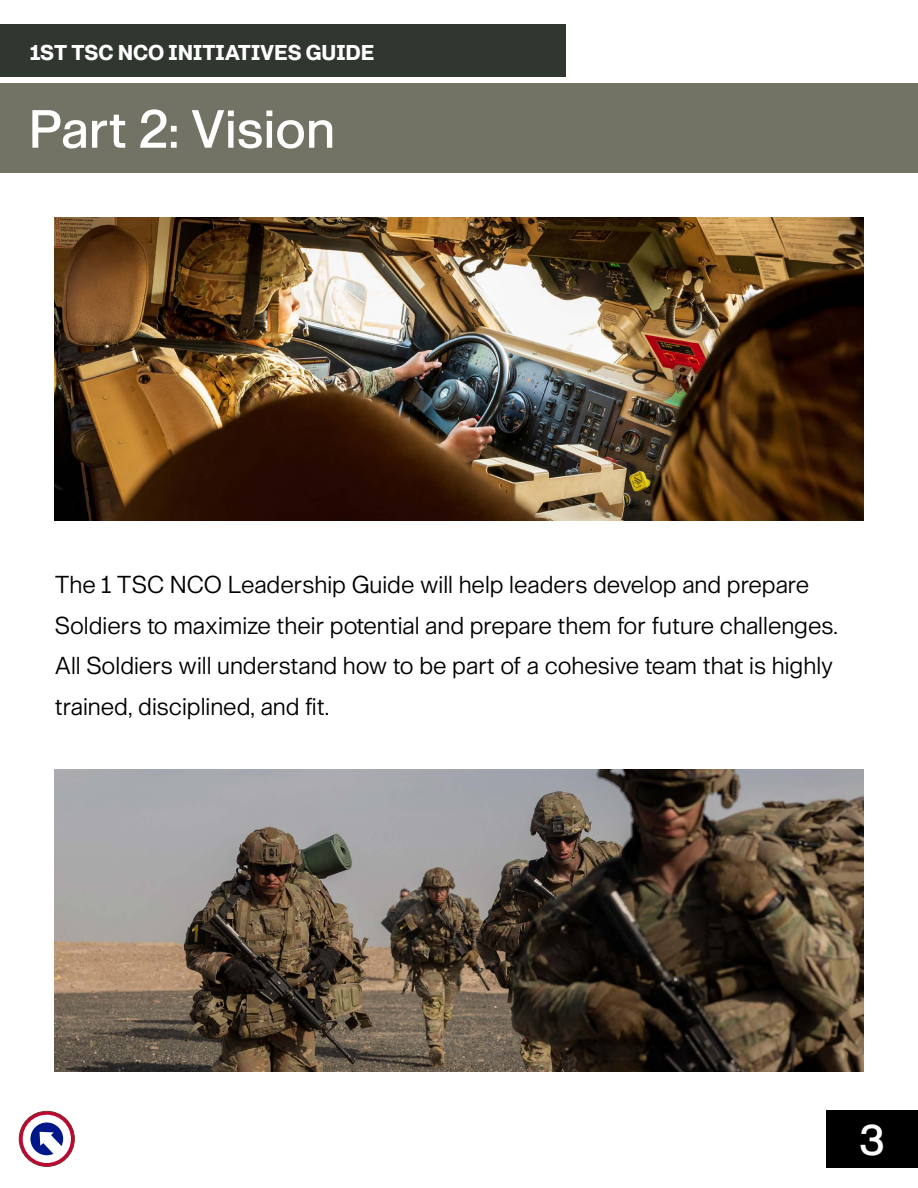
<style>
.page{position:relative;width:918px;height:1188px;background:#fff}
.page>*{position:absolute;margin:0;border:0;box-sizing:border-box;transform-origin:0 0}
.t1{font:52.5px "G.I. 530";color:#fff}
.t2{font:42px "G.I. 530";color:#fff}
.t3{font:24px/40.5px "G.I. 400";color:#000}
.t4{font:21px "G.I. 750";color:#fff}
</style>
<div class="page">
<div style="left:0;top:24px;width:565px;height:52px;background:#2f372f"></div>
<div style="left:0;top:83px;width:918px;height:90px;background:#737365"></div>
<div style="left:826px;top:1110px;width:92px;height:58px;background:#000"></div>
<svg style="left:19px;top:1111px;width:55px;height:55px"></svg>
<div style="left:19px;top:1111px;width:55px;height:56px;border:1px solid #792e2f;border-radius:50%"></div>
<div style="left:23px;top:1115px;width:48px;height:48px;background:#fff;border-radius:50%"></div>
<svg style="left:30px;top:1123px;width:33px;height:32px"></svg>
<img style="left:54px;top:218px;width:810px;height:302px">
<img style="left:54px;top:769px;width:810px;height:302px">
<p class="t4" style="left:30px;top:39px;width:346px">1ST TSC NCO INITIATIVES GUIDE</p>
<h1 class="t1" style="left:28px;top:96px;width:308px">Part 2: Vision</h1>
<p class="t3" style="left:55px;top:564px;width:785px">The 1 TSC NCO Leadership Guide will help leaders develop and prepare Soldiers to maximize their potential and prepare them for future challenges.<br>All Soldiers will understand how to be part of a cohesive team that is highly trained, disciplined, and fit.</p>
<h2 class="t2" style="left:860px;top:1114px;width:27px">3</h2>
</div>
